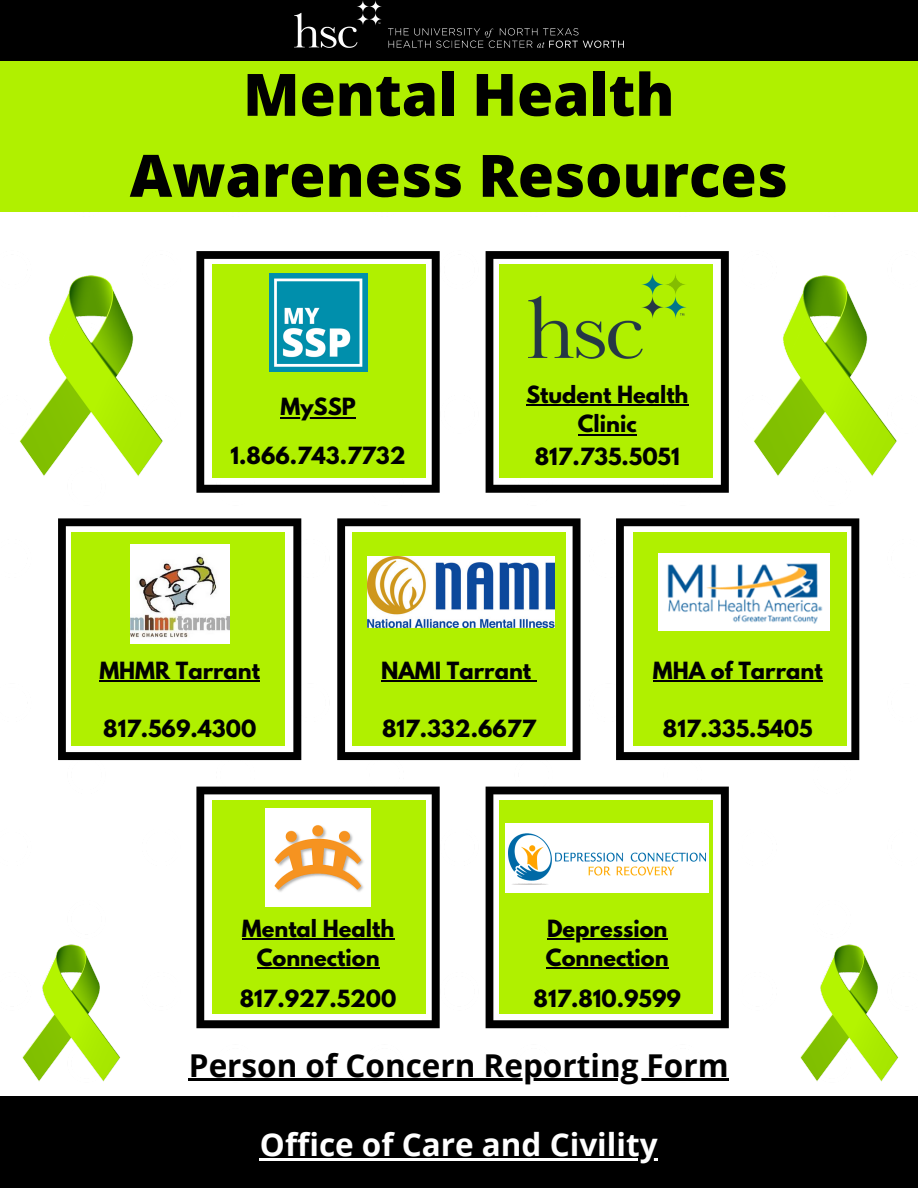
<style>
.page{position:relative;width:918px;height:1188px;background:#fff}
.page>*{position:absolute;margin:0;border:0;box-sizing:border-box;transform-origin:0 0}
.t1{font:800 58.5px/81px "Open Sans";color:#000;text-align:center}
.t2{font:700 31.5px "Open Sans";color:#000}
.t3{font:700 31.5px "Open Sans";color:#fff}
.t4{font:700 21px/29.1px "League Spartan";color:#000;text-align:center}
</style>
<div class="page">
<svg style="left:196px;top:251px;width:244px;height:242px"></svg>
<svg style="left:616px;top:518px;width:243px;height:242px"></svg>
<svg style="left:486px;top:787px;width:243px;height:241px;fill:#000"></svg>
<svg style="left:337px;top:518px;width:244px;height:242px;fill:#000"></svg>
<svg style="left:196px;top:787px;width:244px;height:241px;fill:#000"></svg>
<svg style="left:58px;top:518px;width:243px;height:242px"></svg>
<svg style="left:486px;top:251px;width:243px;height:242px"></svg>
<div style="left:212px;top:264px;width:214px;height:214px;background:#b0f000"></div>
<div style="left:71px;top:532px;width:214px;height:214px;background:#b0f000"></div>
<div style="left:352px;top:532px;width:214px;height:214px;background:#b0f000"></div>
<div style="left:634px;top:532px;width:213px;height:214px;background:#b0f000"></div>
<div style="left:499px;top:264px;width:214px;height:214px;background:#b0f000"></div>
<div style="left:212px;top:801px;width:214px;height:213px;background:#b0f000"></div>
<div style="left:499px;top:801px;width:214px;height:213px;background:#b0f000"></div>
<div style="left:0;top:0;width:917px;height:211px;background:#b0f000"></div>
<img style="left:20px;top:275px;width:143px;height:201px">
<div style="left:0;top:1096px;width:918px;height:92px;background:#000"></div>
<div style="left:0;top:0;width:918px;height:61px;background:#000"></div>
<img style="left:754px;top:275px;width:143px;height:201px">
<img style="left:269px;top:273px;width:98px;height:99px">
<svg style="left:274px;top:279px;width:88px;height:88px;background:#4db0c4"></svg>
<img style="left:295px;top:0;width:328px;height:47px">
<img style="left:529px;top:273px;width:157px;height:86px">
<img style="left:130px;top:544px;width:99px;height:99px">
<img style="left:367px;top:556px;width:187px;height:71px">
<img style="left:658px;top:554px;width:171px;height:76px">
<img style="left:266px;top:809px;width:104px;height:98px">
<div style="left:505px;top:823px;width:204px;height:70px;background:#fff"></div>
<img style="left:509px;top:833px;width:197px;height:51px">
<hr style="left:260px;top:1158px;width:398px;height:2px;background:#fff">
<hr style="left:280px;top:417px;width:76px;height:1px;background:#000">
<hr style="left:189px;top:1079px;width:540px;height:2px;background:#000">
<hr style="left:526px;top:405px;width:163px;height:1px;background:#000">
<hr style="left:578px;top:434px;width:59px;height:1px;background:#000">
<hr style="left:99px;top:680px;width:161px;height:1px;background:#000">
<hr style="left:381px;top:680px;width:156px;height:1px;background:#000">
<hr style="left:653px;top:680px;width:170px;height:1px;background:#000">
<hr style="left:242px;top:938px;width:152px;height:2px;background:#000">
<hr style="left:257px;top:967px;width:123px;height:2px;background:#000">
<hr style="left:547px;top:938px;width:120px;height:2px;background:#000">
<hr style="left:546px;top:967px;width:123px;height:2px;background:#000">
<img style="left:22px;top:944px;width:98px;height:138px">
<img style="left:800px;top:944px;width:98px;height:138px">
<h1 class="t1" style="left:130px;top:53px;width:660px">Mental Health<br>Awareness Resources</h1>
<p class="t4" style="left:280px;top:395px;width:77px">MySSP</p>
<p class="t4" style="left:231px;top:444px;width:177px">1.866.743.7732</p>
<p class="t4" style="left:526px;top:383px;width:164px">Student Health<br>Clinic</p>
<p class="t4" style="left:535px;top:445px;width:146px">817.735.5051</p>
<p class="t4" style="left:99px;top:658px;width:162px">MHMR Tarrant</p>
<p class="t4" style="left:103px;top:717px;width:155px">817.569.4300</p>
<p class="t4" style="left:381px;top:658px;width:152px">NAMI Tarrant</p>
<p class="t4" style="left:382px;top:717px;width:155px">817.332.6677</p>
<p class="t4" style="left:653px;top:658px;width:171px">MHA of Tarrant</p>
<p class="t4" style="left:663px;top:717px;width:151px">817.335.5405</p>
<p class="t4" style="left:242px;top:916px;width:154px">Mental Health<br>Connection</p>
<p class="t4" style="left:240px;top:987px;width:158px">817.927.5200</p>
<p class="t4" style="left:546px;top:916px;width:124px;text-align:left">Depression<br>Connection</p>
<p class="t4" style="left:534px;top:987px;width:149px">817.810.9599</p>
<h2 class="t2" style="left:189px;top:1043px;width:541px">Person of Concern Reporting Form</h2>
<h2 class="t3" style="left:260px;top:1122px;width:399px">Office of Care and Civility</h2>
</div>
